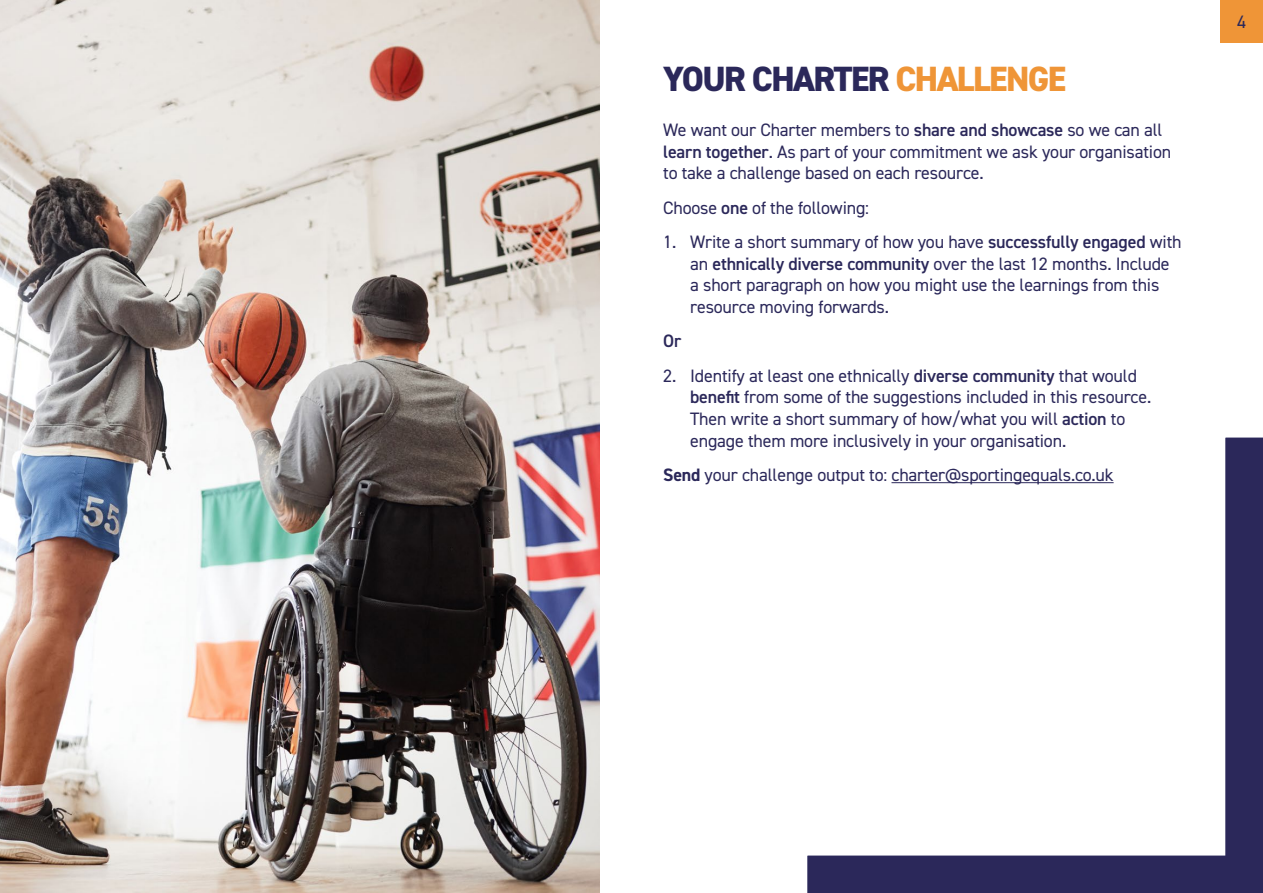
<style>
.page{position:relative;width:1263px;height:893px;background:#fff}
.page>*{position:absolute;margin:0;border:0;box-sizing:border-box;transform-origin:0 0}
.t1{font:800 35.1px "DIN2014";letter-spacing:-.045em;color:#2b285a}
.t2{font:18px/21.6px "DIN2014";letter-spacing:-.01em;color:#2b285a}
.t3{font:600 18px "DIN2014";color:#2b285a}
.s1{color:#ef9537}
.s2{font-weight:600}
.s3{font-weight:700}
</style>
<div class="page">
<img style="left:0;top:0;width:600px;height:893px">
<div style="left:1220px;top:0;width:43px;height:43px;background:#ef9537"></div>
<svg style="left:807px;top:438px;width:456px;height:455px"></svg>
<hr style="left:891px;top:482px;width:222px;height:1px;background:#2b285a">
<h1 class="t1" style="left:663px;top:56px;width:405px">YOUR CHARTER <span class="s1">CHALLENGE</span></h1>
<p class="t2" style="left:663px;top:119px;width:509px">We want our Charter members to <span class="s2">share and showcase</span> so we can all <span class="s2">learn together</span>. As part of your commitment we ask your organisation to take a challenge based on each resource.</p>
<p class="t2" style="left:663px;top:196px;width:207px">Choose <span class="s2">one</span> of the following:</p>
<p class="t2" style="left:690px;top:231px;width:493px;text-indent:-27px">1. Write a short summary of how you have <span class="s2">successfully engaged</span> with an <span class="s2">ethnically diverse community</span> over the last 12 months. Include a short paragraph on how you might use the learnings from this resource moving forwards.</p>
<p class="t3" style="left:663px;top:329px;width:20px">Or</p>
<p class="t2" style="left:690px;top:364px;width:463px;text-indent:-27px">2. Identify at least one ethnically <span class="s2">diverse community</span> that would <span class="s2">benefit</span> from some of the suggestions included in this resource.<br>Then write a short summary of how/what you will <span class="s2">action</span> to engage them more inclusively in your organisation.</p>
<p class="t2" style="left:663px;top:464px;width:452px"><span class="s3">Send</span> your challenge output to: charter@sportingequals.co.uk</p>
<p class="t2" style="left:1237px;top:11px;width:10px">4</p>
</div>
